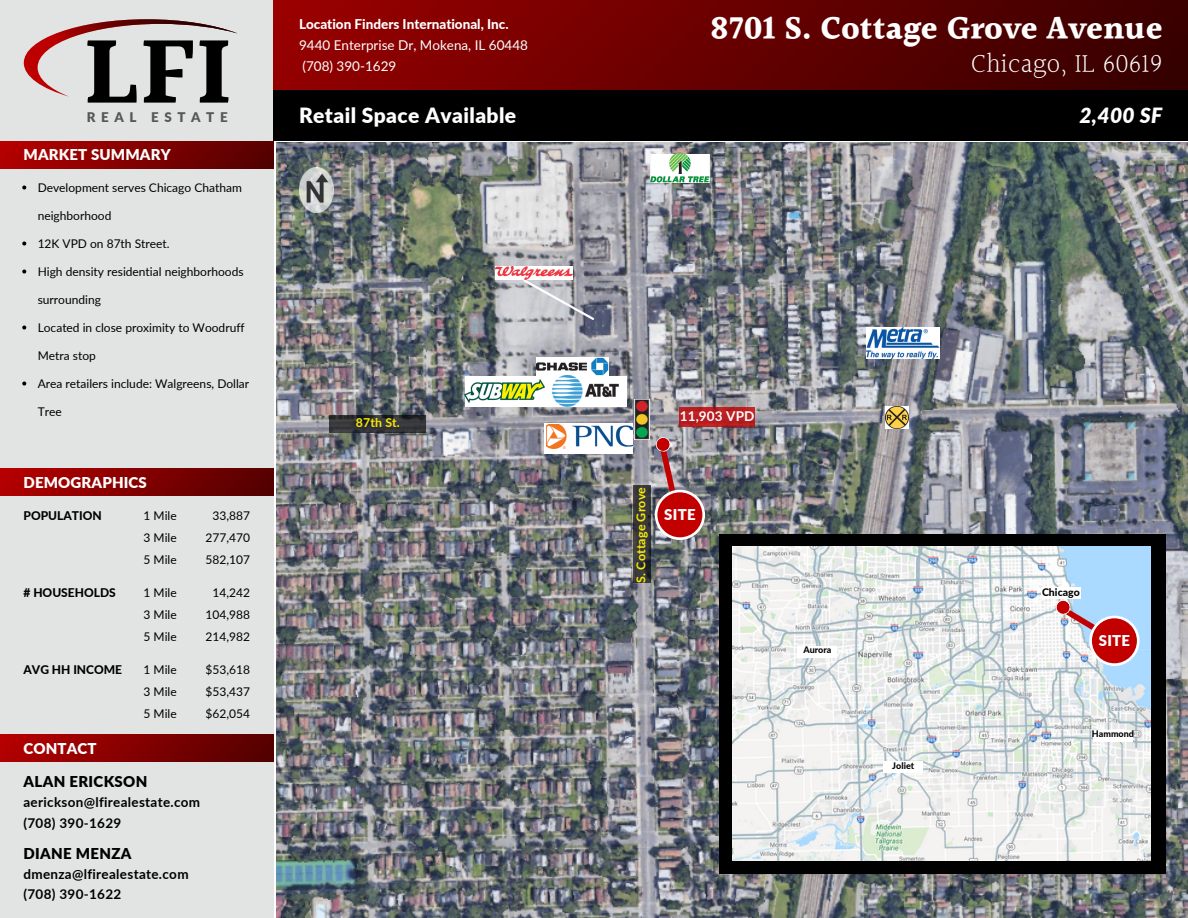
<style>
.page{position:relative;width:1188px;height:918px;background:#fff}
.page>*{position:absolute;margin:0;border:0;box-sizing:border-box;transform-origin:0 0}
.t1{font:700 95.55px "Halant";color:#000}
.t2{font:700 33px "Halant";letter-spacing:.01em;color:#fff}
.t3{font:300 27px "Halant";letter-spacing:.01em;color:#fff}
.t4{font:900 21px "Lato";letter-spacing:.02em;color:#fff}
.t5{font:italic 900 21px "Lato";color:#fff}
.t6{font:900 15px "Lato";letter-spacing:.01em;color:#fff}
.t7{font:900 15px "Lato";letter-spacing:.025em;color:#000}
.t8{font:900 14.85px "Lato";letter-spacing:.02em;color:#fff}
.t9{font:700 13.5px "Lato";letter-spacing:.025em;color:#000}
.t10{font:13.5px/21.3px "Lato";color:#fff}
.t11{font:800 13.5px "Lato";color:#fff}
.t12{font:700 13.5px "Lato";letter-spacing:.01em;color:#fff}
.t13{font:900 13.35px "Lato";letter-spacing:.425em;color:#555759}
.t14{font:700 12.45px "Lato";letter-spacing:.01em;color:#f8eb04}
.t15{font:700 12.3px "Lato";letter-spacing:.01em;color:#f8eb04}
.t16{font:12px "Lato";color:#000}
.t17{font:800 12px "Lato";color:#000}
.t18{font:800 10.5px "Lato";color:#000}
.t19{font:800 9px "Lato";color:#000}
</style>
<div class="page">
<img style="left:276px;top:143px;width:912px;height:775px">
<svg style="left:521px;top:277px;width:75px;height:45px;background:#b0b1b8"></svg>
<div style="left:719px;top:534px;width:447px;height:340px;background:#000"></div>
<img style="left:733px;top:547px;width:418px;height:314px">
<img style="left:299px;top:168px;width:35px;height:45px">
<div style="left:1041px;top:588px;width:39px;height:11px;background:#fff"></div>
<div style="left:798px;top:646px;width:39px;height:11px;background:#fff"></div>
<div style="left:883px;top:762px;width:40px;height:11px;background:#fff"></div>
<div style="left:1093px;top:730px;width:39px;height:11px;background:#fff"></div>
<div style="left:0;top:0;width:274px;height:918px;background:#e2e4e4"></div>
<svg style="left:24px;top:19px;width:214px;height:78px"></svg>
<div style="left:0;top:141px;width:273px;height:27px;background:linear-gradient(to right,#b40000,#540000)"></div>
<div style="left:274px;top:0;width:914px;height:141px;background:#000"></div>
<div style="left:274px;top:0;width:914px;height:90px;background:linear-gradient(to right,#970000,#370000)"></div>
<svg style="left:1055px;top:599px;width:85px;height:67px;background:#c897a3"></svg>
<svg style="left:655px;top:436px;width:50px;height:104px;background:#a86165"></svg>
<svg style="left:330px;top:415px;width:96px;height:17px;background:#313135"></svg>
<svg style="left:633px;top:486px;width:17px;height:97px;background:#37373a"></svg>
<img style="left:495px;top:266px;width:78px;height:14px">
<div style="left:679px;top:407px;width:76px;height:20px;background:#ba1e20"></div>
<div style="left:465px;top:376px;width:162px;height:30px;background:#fff"></div>
<div style="left:0;top:735px;width:273px;height:27px;background:linear-gradient(to right,#b40000,#540000)"></div>
<div style="left:0;top:469px;width:273px;height:27px;background:linear-gradient(to right,#b40000,#540000)"></div>
<img style="left:650px;top:148px;width:60px;height:37px">
<img style="left:537px;top:358px;width:72px;height:18px">
<img style="left:552px;top:376px;width:67px;height:30px">
<div style="left:544px;top:423px;width:89px;height:31px;background:#fff"></div>
<img style="left:546px;top:424px;width:87px;height:24px">
<img style="left:866px;top:328px;width:74px;height:30px">
<img style="left:634px;top:400px;width:15px;height:39px">
<img style="left:885px;top:406px;width:24px;height:23px">
<img style="left:465px;top:380px;width:79px;height:22px">
<svg style="left:22px;top:186px;width:4px;height:4px"></svg>
<svg style="left:22px;top:242px;width:4px;height:4px"></svg>
<svg style="left:22px;top:270px;width:4px;height:4px"></svg>
<svg style="left:22px;top:326px;width:4px;height:4px"></svg>
<svg style="left:22px;top:382px;width:4px;height:4px"></svg>
<p class="t1" style="left:84px;top:3px;width:150px">LFI</p>
<p class="t13" style="left:87px;top:109px;width:51px">REAL</p>
<p class="t13" style="left:151px;top:109px;width:78px">ESTAT E</p>
<p class="t6" style="left:24px;top:145px;width:149px">MARKET SUMMARY</p>
<p class="t16" style="left:38px;top:180px;width:206px">Development serves Chicago Chatham</p>
<p class="t16" style="left:38px;top:208px;width:75px">neighborhood</p>
<p class="t16" style="left:38px;top:236px;width:134px">12K VPD on 87th Street.</p>
<p class="t16" style="left:38px;top:264px;width:207px">High density residential neighborhoods</p>
<p class="t16" style="left:38px;top:292px;width:65px">surrounding</p>
<p class="t16" style="left:38px;top:320px;width:209px">Located in close proximity to Woodruff</p>
<p class="t16" style="left:38px;top:348px;width:60px">Metra stop</p>
<p class="t16" style="left:38px;top:376px;width:213px">Area retailers include: Walgreens, Dollar</p>
<p class="t16" style="left:38px;top:404px;width:26px">Tree</p>
<p class="t6" style="left:24px;top:473px;width:125px">DEMOGRAPHICS</p>
<p class="t17" style="left:24px;top:508px;width:80px">POPULATION</p>
<p class="t17" style="left:24px;top:585px;width:94px"># HOUSEHOLDS</p>
<p class="t17" style="left:24px;top:662px;width:100px">AVG HH INCOME</p>
<p class="t6" style="left:24px;top:739px;width:75px">CONTACT</p>
<p class="t16" style="left:144px;top:508px;width:35px">1 Mile</p>
<p class="t16" style="left:144px;top:530px;width:35px">3 Mile</p>
<p class="t16" style="left:144px;top:552px;width:35px">5 Mile</p>
<p class="t16" style="left:144px;top:585px;width:35px">1 Mile</p>
<p class="t16" style="left:144px;top:607px;width:35px">3 Mile</p>
<p class="t16" style="left:144px;top:629px;width:35px">5 Mile</p>
<p class="t16" style="left:144px;top:662px;width:35px">1 Mile</p>
<p class="t16" style="left:144px;top:684px;width:35px">3 Mile</p>
<p class="t16" style="left:144px;top:706px;width:35px">5 Mile</p>
<p class="t16" style="left:213px;top:508px;width:39px">33,887</p>
<p class="t16" style="left:206px;top:530px;width:46px">277,470</p>
<p class="t16" style="left:206px;top:552px;width:46px">582,107</p>
<p class="t16" style="left:213px;top:585px;width:39px">14,242</p>
<p class="t16" style="left:206px;top:607px;width:46px">104,988</p>
<p class="t16" style="left:206px;top:629px;width:46px">214,982</p>
<p class="t16" style="left:206px;top:662px;width:46px">$53,618</p>
<p class="t16" style="left:206px;top:684px;width:46px">$53,437</p>
<p class="t16" style="left:206px;top:706px;width:46px">$62,054</p>
<p class="t7" style="left:24px;top:772px;width:125px">ALAN ERICKSON</p>
<p class="t9" style="left:24px;top:794px;width:178px">aerickson@lfirealestate.com</p>
<p class="t9" style="left:24px;top:814px;width:99px">(708) 390-1629</p>
<p class="t7" style="left:24px;top:844px;width:110px">DIANE MENZA</p>
<p class="t9" style="left:24px;top:866px;width:167px">dmenza@lfirealestate.com</p>
<p class="t9" style="left:24px;top:886px;width:99px">(708) 390-1622</p>
<p class="t2" style="left:710px;top:4px;width:454px">8701 S. Cottage Grove Avenue</p>
<p class="t11" style="left:299px;top:15px;width:211px">Location Finders International, Inc.</p>
<p class="t10" style="left:299px;top:34px;width:231px">9440 Enterprise Dr, Mokena, IL 60448 (708) 390-1629</p>
<p class="t4" style="left:299px;top:102px;width:219px">Retail Space Available</p>
<p class="t5" style="left:1079px;top:102px;width:85px">2,400 SF</p>
<p class="t3" style="left:971px;top:44px;width:193px">Chicago, IL 60619</p>
<p class="t15" style="left:356px;top:415px;width:45px">87th St.</p>
<p class="t12" style="left:680px;top:408px;width:76px">11,903 VPD</p>
<p class="t14" style="left:633px;top:583px;width:97px;rotate:-90deg">S. Cottage Grove</p>
<p class="t8" style="left:664px;top:506px;width:33px">SITE</p>
<p class="t19" style="left:803px;top:644px;width:30px">Aurora</p>
<p class="t19" style="left:892px;top:760px;width:23px">Joliet</p>
<p class="t18" style="left:1042px;top:586px;width:39px">Chicago</p>
<p class="t8" style="left:1099px;top:632px;width:33px">SITE</p>
<p class="t19" style="left:1092px;top:728px;width:44px">Hammond</p>
</div>
